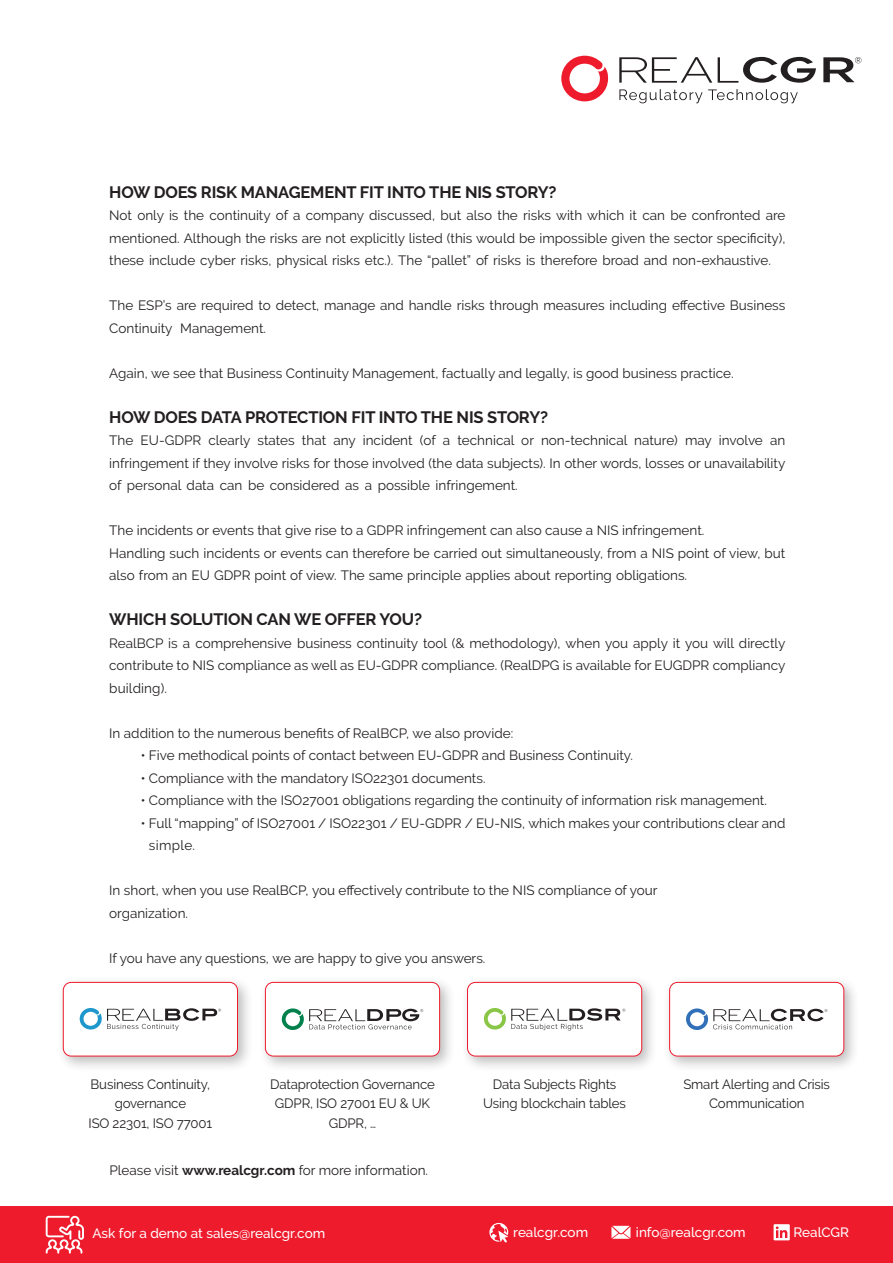
<style>
.page{position:relative;width:893px;height:1263px;background:#fff}
.page>*{position:absolute;margin:0;border:0;box-sizing:border-box;transform-origin:0 0}
.t1{font:700 16.5px "Raleway";letter-spacing:-.01em;color:#231f20}
.t2{font:13.5px/22.5px "Raleway";color:#231f20}
.t3{font:500 13.5px "Raleway";color:#fff}
.s1{font-weight:700}
</style>
<div class="page">
<div style="left:0;top:1206px;width:893px;height:57px;background:#ee1b2d"></div>
<svg style="left:561px;top:55px;width:301px;height:49px"></svg>
<svg style="left:46px;top:1215px;width:38px;height:39px"></svg>
<div style="left:57px;top:976px;width:197px;height:96px;background:#231f20;opacity:.3"></div>
<div style="left:63px;top:982px;width:174px;height:74px;background:#fff;border-radius:8px"></div>
<svg style="left:80px;top:1008px;width:141px;height:22px"></svg>
<div style="left:63px;top:982px;width:175px;height:74px;border:1px solid #ee1b2d;border-radius:8px"></div>
<div style="left:259px;top:976px;width:197px;height:96px;background:#231f20;opacity:.3"></div>
<div style="left:265px;top:982px;width:175px;height:74px;background:#fff;border-radius:8px"></div>
<svg style="left:282px;top:1008px;width:141px;height:22px"></svg>
<div style="left:265px;top:982px;width:175px;height:74px;border:1px solid #ee1b2d;border-radius:8px"></div>
<div style="left:461px;top:976px;width:197px;height:96px;background:#231f20;opacity:.3"></div>
<div style="left:467px;top:982px;width:175px;height:74px;background:#fff;border-radius:8px"></div>
<svg style="left:484px;top:1008px;width:141px;height:22px"></svg>
<div style="left:467px;top:982px;width:175px;height:74px;border:1px solid #ee1b2d;border-radius:8px"></div>
<div style="left:663px;top:976px;width:197px;height:96px;background:#231f20;opacity:.3"></div>
<div style="left:670px;top:982px;width:174px;height:74px;background:#fff;border-radius:8px"></div>
<svg style="left:686px;top:1008px;width:141px;height:22px"></svg>
<div style="left:669px;top:982px;width:175px;height:74px;border:1px solid #ee1b2d;border-radius:8px"></div>
<svg style="left:774px;top:1224px;width:16px;height:16px"></svg>
<svg style="left:611px;top:1226px;width:19px;height:13px"></svg>
<svg style="left:489px;top:1223px;width:19px;height:19px"></svg>
<p class="t1" style="left:109px;top:182px;width:449px">HOW DOES RISK MANAGEMENT FIT INTO THE NIS STORY?</p>
<p class="t2" style="left:109px;top:204px;width:678px;text-align:justify">Not only is the continuity of a company discussed, but also the risks with which it can be confronted are mentioned. Although the risks are not explicitly listed (this would be impossible given the sector specificity), these include cyber risks, physical risks etc.). The “pallet” of risks is therefore broad and non-exhaustive.</p>
<p class="t2" style="left:109px;top:294px;width:678px">The ESP’s are required to detect, manage and handle risks through measures including effective Business<br>Continuity Management.</p>
<p class="t2" style="left:109px;top:362px;width:626px">Again, we see that Business Continuity Management, factually and legally, is good business practice.</p>
<p class="t1" style="left:109px;top:407px;width:440px">HOW DOES DATA PROTECTION FIT INTO THE NIS STORY?</p>
<p class="t2" style="left:109px;top:429px;width:678px;text-align:justify">The EU-GDPR clearly states that any incident (of a technical or non-technical nature) may involve an infringement if they involve risks for those involved (the data subjects). In other words, losses or unavailability of personal data can be considered as a possible infringement.</p>
<p class="t2" style="left:109px;top:519px;width:678px">The incidents or events that give rise to a GDPR infringement can also cause a NIS infringement.<br>Handling such incidents or events can therefore be carried out simultaneously, from a NIS point of view, but also from an EU GDPR point of view. The same principle applies about reporting obligations.</p>
<p class="t1" style="left:109px;top:610px;width:314px">WHICH SOLUTION CAN WE OFFER YOU?</p>
<p class="t2" style="left:109px;top:632px;width:678px;text-align:justify">RealBCP is a comprehensive business continuity tool (&amp; methodology), when you apply it you will directly contribute to NIS compliance as well as EU-GDPR compliance. (RealDPG is available for EUGDPR compliancy building).</p>
<p class="t2" style="left:109px;top:722px;width:405px">In addition to the numerous benefits of RealBCP, we also provide:</p>
<p class="t2" style="left:141px;top:744px;width:494px">• Five methodical points of contact between EU-GDPR and Business Continuity.</p>
<p class="t2" style="left:141px;top:767px;width:346px">• Compliance with the mandatory ISO22301 documents.</p>
<p class="t2" style="left:141px;top:789px;width:628px">• Compliance with the ISO27001 obligations regarding the continuity of information risk management.</p>
<p class="t2" style="left:149px;top:812px;width:638px;text-indent:-8px">• Full “mapping” of ISO27001 / ISO22301 / EU-GDPR / EU-NIS, which makes your contributions clear and simple.</p>
<p class="t2" style="left:109px;top:879px;width:550px">In short, when you use RealBCP, you effectively contribute to the NIS compliance of your organization.</p>
<p class="t2" style="left:109px;top:947px;width:378px">If you have any questions, we are happy to give you answers.</p>
<p class="t2" style="left:89px;top:1074px;width:125px;line-height:19.5px;text-align:center">Business Continuity, governance<br>ISO 22301, ISO 77001</p>
<p class="t2" style="left:270px;top:1074px;width:166px;line-height:19.5px;text-align:center">Dataprotection Governance<br>GDPR, ISO 27001 EU &amp; UK<br>GDPR, …</p>
<p class="t2" style="left:483px;top:1074px;width:144px;line-height:19.5px;text-align:center">Data Subjects Rights<br>Using blockchain tables</p>
<p class="t2" style="left:683px;top:1074px;width:148px;line-height:19.5px;text-align:center">Smart Alerting and Crisis<br>Communication</p>
<p class="t2" style="left:109px;top:1158px;width:320px">Please visit <span class="s1">www.realcgr.com</span> for more information.</p>
<p class="t3" style="left:92px;top:1225px;width:234px">Ask for a demo at sales@realcgr.com</p>
<p class="t3" style="left:513px;top:1224px;width:76px">realcgr.com</p>
<p class="t3" style="left:636px;top:1224px;width:111px">info@realcgr.com</p>
<p class="t3" style="left:794px;top:1224px;width:57px">RealCGR</p>
</div>
